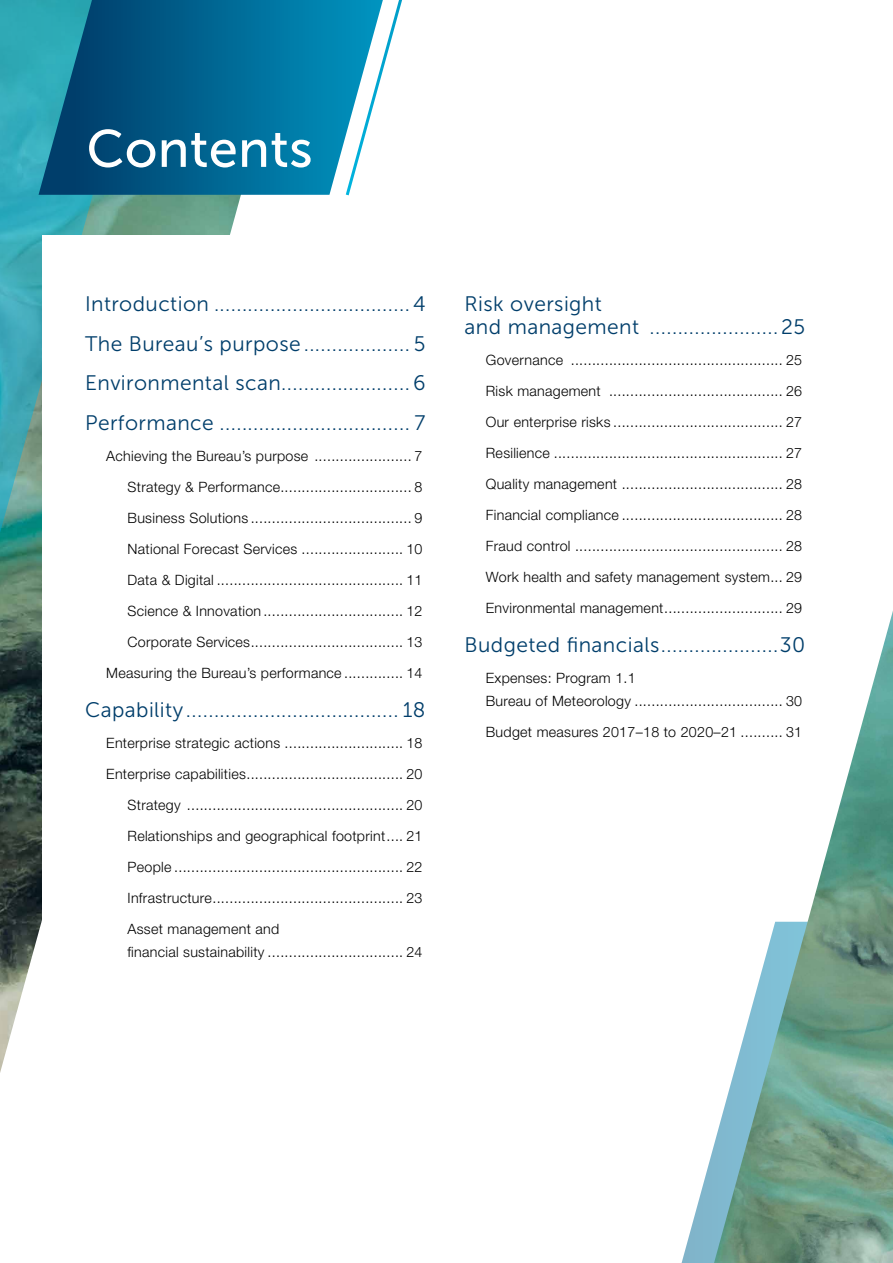
<style>
.page{position:relative;width:893px;height:1263px;background:#fff}
.page>*{position:absolute;margin:0;border:0;box-sizing:border-box;transform-origin:0 0}
.H2_Blue{font:52.5px "Museo Sans 500";letter-spacing:.005em;color:#fff}
.TOC_1{font:21px/22.5px "Museo Sans 300";letter-spacing:.02em;color:#003e6b}
.TOC_2{font:300 14.25px/22.5px "Helvetica Neue LT Std";letter-spacing:.02em;color:#000}
.TOC_3{font:300 14.25px/22.5px "Helvetica Neue LT Std";letter-spacing:.02em;color:#000}
</style>
<div class="page">
<svg style="left:0;top:0;width:154px;height:1073px;background:#4e8d8d"></svg>
<svg style="left:39px;top:0;width:305px;height:195px;background:#056a93"></svg>
<svg style="left:681px;top:1145px;width:33px;height:118px"></svg>
<img style="left:714px;top:611px;width:179px;height:652px">
<svg style="left:344px;top:0;width:58px;height:196px"></svg>
<div style="left:42px;top:235px;width:404px;height:938px;background:#fff"></div>
<h2 class="H2_Blue" style="left:87px;top:120px;width:228px">Contents</h2>
<p class="TOC_1" style="left:85px;top:293px;width:342px">Introduction ................................... 4</p>
<p class="TOC_1" style="left:85px;top:332px;width:342px">The Bureau’s purpose ................... 5</p>
<p class="TOC_1" style="left:85px;top:372px;width:342px">Environmental scan....................... 6</p>
<p class="TOC_1" style="left:85px;top:411px;width:342px">Performance .................................. 7</p>
<p class="TOC_2" style="left:106px;top:444px;width:318px">Achieving the Bureau’s purpose ....................... 7</p>
<p class="TOC_3" style="left:128px;top:475px;width:296px">Strategy &amp; Performance............................... 8</p>
<p class="TOC_3" style="left:128px;top:506px;width:296px">Business Solutions ...................................... 9</p>
<p class="TOC_3" style="left:128px;top:537px;width:296px">National Forecast Services ........................ 10</p>
<p class="TOC_3" style="left:128px;top:568px;width:296px">Data &amp; Digital ............................................ 11</p>
<p class="TOC_3" style="left:128px;top:599px;width:296px">Science &amp; Innovation ................................. 12</p>
<p class="TOC_3" style="left:128px;top:630px;width:296px">Corporate Services.................................... 13</p>
<p class="TOC_2" style="left:106px;top:661px;width:318px">Measuring the Bureau’s performance .............. 14</p>
<p class="TOC_1" style="left:85px;top:699px;width:342px">Capability ...................................... 18</p>
<p class="TOC_2" style="left:106px;top:732px;width:318px">Enterprise strategic actions ............................ 18</p>
<p class="TOC_2" style="left:106px;top:763px;width:318px">Enterprise capabilities..................................... 20</p>
<p class="TOC_3" style="left:128px;top:794px;width:296px">Strategy ................................................... 20</p>
<p class="TOC_3" style="left:128px;top:825px;width:296px">Relationships and geographical footprint.... 21</p>
<p class="TOC_3" style="left:128px;top:856px;width:296px">People ...................................................... 22</p>
<p class="TOC_3" style="left:128px;top:887px;width:296px">Infrastructure............................................. 23</p>
<p class="TOC_3" style="left:128px;top:918px;width:296px">Asset management and<br>financial sustainability ................................ 24</p>
<p class="TOC_1" style="left:465px;top:293px;width:342px">Risk oversight<br>and management .......................25</p>
<p class="TOC_2" style="left:486px;top:348px;width:318px">Governance .................................................. 25</p>
<p class="TOC_2" style="left:486px;top:379px;width:318px">Risk management ......................................... 26</p>
<p class="TOC_2" style="left:486px;top:410px;width:318px">Our enterprise risks ........................................ 27</p>
<p class="TOC_2" style="left:486px;top:441px;width:318px">Resilience ...................................................... 27</p>
<p class="TOC_2" style="left:486px;top:472px;width:318px">Quality management ...................................... 28</p>
<p class="TOC_2" style="left:486px;top:503px;width:318px">Financial compliance ...................................... 28</p>
<p class="TOC_2" style="left:486px;top:534px;width:318px">Fraud control ................................................. 28</p>
<p class="TOC_2" style="left:486px;top:565px;width:318px">Work health and safety management system... 29</p>
<p class="TOC_2" style="left:486px;top:596px;width:318px">Environmental management............................ 29</p>
<p class="TOC_1" style="left:465px;top:634px;width:342px">Budgeted financials.....................30</p>
<p class="TOC_2" style="left:486px;top:667px;width:318px">Expenses: Program 1.1<br>Bureau of Meteorology ................................... 30</p>
<p class="TOC_2" style="left:486px;top:720px;width:318px">Budget measures 2017–18 to 2020–21 .......... 31</p>
</div>
